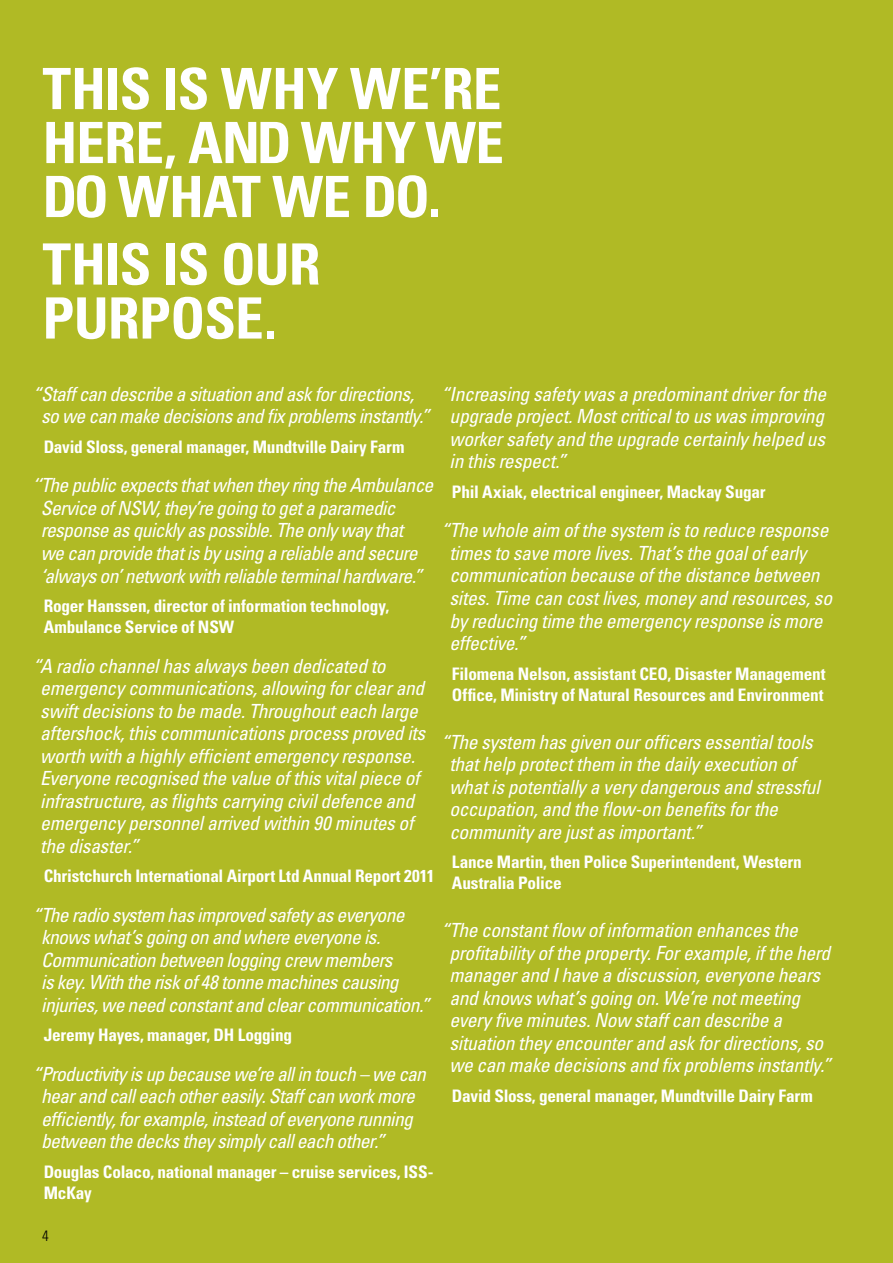
<style>
.page{position:relative;width:893px;height:1263px;background:#b0ba25}
.page>*{position:absolute;margin:0;border:0;box-sizing:border-box;transform-origin:0 0}
.t1{font:700 condensed 57px/54px "Univers";letter-spacing:-.015em;color:#fff;text-align:justify}
.t2{font:italic condensed 19.5px/22.5px "Univers";letter-spacing:-.02em;color:#fff}
.t3{font:700 condensed 17.25px/21px "Univers";letter-spacing:-.015em;color:#fff}
.t4{font:300 condensed 15px "Univers";color:#000}
</style>
<div class="page">
<h1 class="t1" style="left:43px;top:62px;width:463px">THIS IS WHY WE’RE HERE, AND WHY WE DO WHAT WE DO.</h1>
<h1 class="t1" style="left:43px;top:237px;width:280px">THIS IS OUR<br>PURPOSE.</h1>
<p class="t2" style="left:41px;top:382px;width:390px;text-indent:-8px">“Staff can describe a situation and ask for directions, so we can make decisions and fix problems instantly.”</p>
<p class="t3" style="left:44px;top:436px;width:362px">David Sloss, general manager, Mundtville Dairy Farm</p>
<p class="t2" style="left:41px;top:474px;width:394px;text-indent:-8px">‘‘The public expects that when they ring the Ambulance Service of NSW, they’re going to get a paramedic response as quickly as possible. The only way that<br>we can provide that is by using a reliable and secure ‘always on’ network with reliable terminal hardware.”</p>
<p class="t3" style="left:44px;top:595px;width:347px">Roger Hanssen, director of information technology,<br>Ambulance Service of NSW</p>
<p class="t2" style="left:40px;top:654px;width:386px;text-indent:-7px">“A radio channel has always been dedicated to emergency communications, allowing for clear and swift decisions to be made. Throughout each large aftershock, this communications process proved its worth with a highly efficient emergency response.<br>Everyone recognised the value of this vital piece of infrastructure, as flights carrying civil defence and emergency personnel arrived within 90 minutes of the disaster.”</p>
<p class="t3" style="left:44px;top:865px;width:392px">Christchurch International Airport Ltd Annual Report 2011</p>
<p class="t2" style="left:41px;top:903px;width:390px;text-indent:-8px">“The radio system has improved safety as everyone knows what’s going on and where everyone is.<br>Communication between logging crew members<br>is key. With the risk of 48 tonne machines causing injuries, we need constant and clear communication.”</p>
<p class="t3" style="left:44px;top:1024px;width:250px">Jeremy Hayes, manager, DH Logging</p>
<p class="t2" style="left:41px;top:1062px;width:386px;text-indent:-8px">“Productivity is up because we’re all in touch – we can hear and call each other easily. Staff can work more efficiently, for example, instead of everyone running between the decks they simply call each other.”</p>
<p class="t3" style="left:44px;top:1161px;width:391px">Douglas Colaco, national manager – cruise services, ISS-<br>McKay</p>
<p class="t2" style="left:450px;top:382px;width:378px;text-align:justify;text-indent:-8px">“Increasing safety was a predominant driver for the upgrade project. Most critical to us was improving worker safety and the upgrade certainly helped us in this respect.”</p>
<p class="t3" style="left:452px;top:481px;width:315px">Phil Axiak, electrical engineer, Mackay Sugar</p>
<p class="t2" style="left:449px;top:519px;width:384px;text-indent:-8px">“The whole aim of the system is to reduce response times to save more lives. That’s the goal of early communication because of the distance between sites. Time can cost lives, money and resources, so by reducing time the emergency response is more effective.”</p>
<p class="t3" style="left:452px;top:663px;width:375px">Filomena Nelson, assistant CEO, Disaster Management<br>Office, Ministry of Natural Resources and Environment</p>
<p class="t2" style="left:449px;top:730px;width:372px;text-indent:-8px">“The system has given our officers essential tools that help protect them in the daily execution of what is potentially a very dangerous and stressful occupation, and the flow-on benefits for the community are just as important.”</p>
<p class="t3" style="left:452px;top:851px;width:351px">Lance Martin, then Police Superintendent, Western<br>Australia Police</p>
<p class="t2" style="left:449px;top:918px;width:383px;text-indent:-8px">“The constant flow of information enhances the profitability of the property. For example, if the herd manager and I have a discussion, everyone hears and knows what’s going on. We’re not meeting every five minutes. Now staff can describe a situation they encounter and ask for directions, so we can make decisions and fix problems instantly.”</p>
<p class="t3" style="left:452px;top:1085px;width:362px">David Sloss, general manager, Mundtville Dairy Farm</p>
<p class="t4" style="left:42px;top:1226px;width:8px">4</p>
</div>
